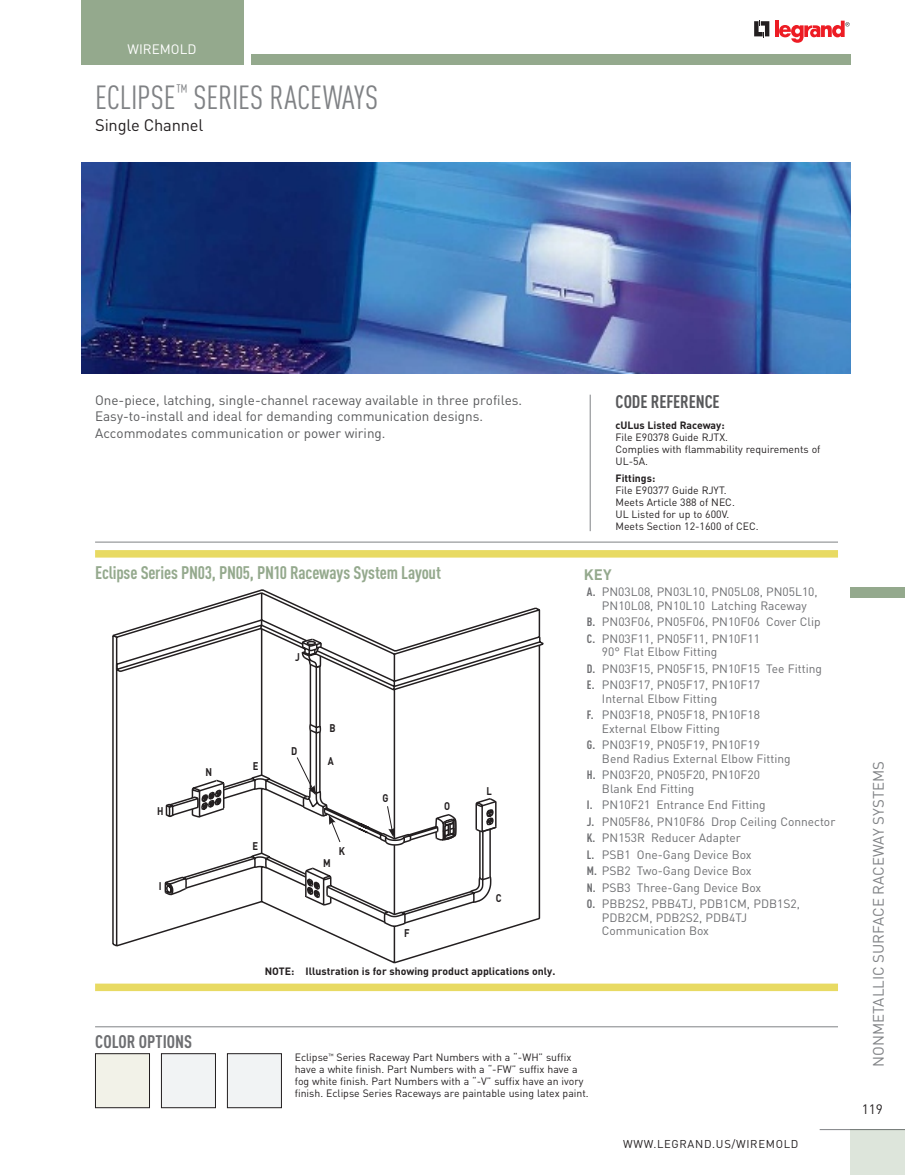
<style>
.page{position:relative;width:905px;height:1175px;background:#fff}
.page>*{position:absolute;margin:0;border:0;box-sizing:border-box;transform-origin:0 0}
.t1{font:condensed 33px "DIN Pro";letter-spacing:-.005em;color:#808285}
.t2{font:700 condensed 18px "DIN Pro";letter-spacing:-.01em;color:#94a98d}
.t3{font:700 condensed 18px "DIN Pro";letter-spacing:-.005em;color:#58595b}
.t4{font:700 condensed 18px "DIN Pro";color:#6d6e71}
.t5{font:16.5px "DIN Pro";letter-spacing:-.01em;color:#231f20}
.t6{font:15px "DIN Pro";color:#808285}
.t7{font:700 15px "DIN Pro";color:#94a98d}
.t8{font:13.5px/16.5px "DIN Pro";color:#58595b}
.t9{font:13.5px "DIN Pro";color:#fff}
.t10{font:13.5px "DIN Pro";color:#231f20}
.t11{font:12px/16.5px "DIN Pro";color:#6d6e71}
.t12{font:11.25px "DIN Pro";letter-spacing:.06em;color:#231f20}
.t13{font:700 10.95px "DIN Pro";color:#231f20;scale:.85 1}
.t14{font:10.5px/12px "DIN Pro";color:#231f20}
.t15{font:700 10.5px "DIN Pro";color:#231f20}
.s1{font-weight:700;font-stretch:condensed}
</style>
<div class="page">
<div style="left:850px;top:587px;width:54px;height:11px;background:#94a98d"></div>
<div style="left:850px;top:1129px;width:54px;height:45px;background:#dde5db"></div>
<hr style="left:819px;top:1129px;width:85px;height:1px;background:#808285">
<svg style="left:775px;top:21px;width:3px;height:16px"></svg>
<svg style="left:779px;top:21px;width:70px;height:22px"></svg>
<svg style="left:754px;top:20px;width:15px;height:18px"></svg>
<div style="left:251px;top:54px;width:599px;height:11px;background:#94a98d"></div>
<div style="left:81px;top:0;width:162px;height:65px;background:#94a98d"></div>
<svg style="left:112px;top:589px;width:432px;height:374px"></svg>
<svg style="left:492px;top:722px;width:6px;height:171px"></svg>
<svg style="left:163px;top:638px;width:329px;height:288px"></svg>
<svg style="left:164px;top:637px;width:292px;height:261px"></svg>
<hr style="left:95px;top:542px;width:743px;height:1px;background:#808285">
<img style="left:81px;top:162px;width:769px;height:211px">
<hr style="left:590px;top:394px;width:1px;height:137px;background:#808285">
<div style="left:95px;top:550px;width:743px;height:7px;background:#e8da63"></div>
<hr style="left:95px;top:1026px;width:743px;height:1px;background:#808285">
<div style="left:95px;top:1053px;width:54px;height:54px;background:#f2f2e8"></div>
<div style="left:95px;top:1053px;width:55px;height:55px;border:1px solid #231f20"></div>
<div style="left:161px;top:1053px;width:54px;height:54px;background:#f1f3f4"></div>
<div style="left:161px;top:1053px;width:55px;height:55px;border:1px solid #231f20"></div>
<div style="left:227px;top:1053px;width:54px;height:54px;background:#f1f3f4"></div>
<div style="left:227px;top:1053px;width:55px;height:55px;border:1px solid #231f20"></div>
<div style="left:95px;top:983px;width:743px;height:8px;background:#e8da63"></div>
<p class="t9" style="left:128px;top:40px;width:70px">WIREMOLD</p>
<h1 class="t1" style="left:95px;top:78px;width:284px">ECLIPSE<sup>™</sup> SERIES RACEWAYS</h1>
<h3 class="t5" style="left:95px;top:114px;width:110px">single Channel</h3>
<p class="t8" style="left:95px;top:391px;width:428px">One-piece, latching, single-channel raceway available in three profiles.<br>Easy-to-install and ideal for demanding communication designs.<br>Accommodates communication or power wiring.</p>
<h2 class="t3" style="left:615px;top:391px;width:106px">CODE REFERENCE</h2>
<p class="t15" style="left:615px;top:418px;width:111px">cULus Listed Raceway:</p>
<p class="t14" style="left:615px;top:431px;width:206px">File E90378 Guide RJTX.<br>Complies with flammability requirements of uL-5A.</p>
<p class="t15" style="left:615px;top:471px;width:41px">Fittings:</p>
<p class="t14" style="left:615px;top:484px;width:145px">File E90377 Guide RJYT.<br>Meets Article 388 of NEC.<br>uL Listed for up to 600V.<br>Meets section 12-1600 of CEC.</p>
<h2 class="t2" style="left:95px;top:561px;width:347px">Eclipse Series PN03, PN05, PN10 Raceways System Layout</h2>
<p class="t7" style="left:584px;top:564px;width:29px">KEY</p>
<p class="t11" style="left:587px;top:584px;width:232px;line-height:13.5px;text-align:center"><span class="s1">A.</span> PN03L08, PN03L10, PN05L08, PN05L10,<br>PN10L08, PN10L10 Latching Raceway</p>
<p class="t11" style="left:587px;top:613px;width:235px"><span class="s1">B.</span> PN03F06, PN05F06, PN10F06 Cover Clip<br><span class="s1">C.</span> PN03F11, PN05F11, PN10F11</p>
<p class="t11" style="left:587px;top:643px;width:236px;text-indent:15px">90° Flat Elbow Fitting<br><span class="s1">D.</span> PN03F15, PN05F15, PN10F15 Tee Fitting<br><span class="s1">E.</span> PN03F17, PN05F17, PN10F17</p>
<p class="t11" style="left:587px;top:689px;width:174px;text-indent:15px">Internal Elbow Fitting<br><span class="s1">F.</span> PN03F18, PN05F18, PN10F18</p>
<p class="t11" style="left:587px;top:719px;width:174px;text-indent:15px">External Elbow Fitting<br><span class="s1">G.</span> PN03F19, PN05F19, PN10F19</p>
<p class="t11" style="left:587px;top:749px;width:205px;text-indent:15px">Bend Radius External Elbow Fitting<br><span class="s1">H.</span> PN03F20, PN05F20, PN10F20</p>
<p class="t11" style="left:587px;top:779px;width:250px;text-indent:15px">Blank End Fitting<br><span class="s1">I.</span> PN10F21 Entrance End Fitting<br><span class="s1">J.</span> PN05F86, PN10F86 Drop Ceiling Connector<br><span class="s1">K.</span> PN153R Reducer Adapter<br><span class="s1">L.</span> PsB1 One-Gang Device Box<br><span class="s1">M.</span> PsB2 Two-Gang Device Box<br><span class="s1">N.</span> PsB3 Three-Gang Device Box<br><span class="s1">O.</span> PBB2s2, PBB4TJ, PDB1CM, PDB1s2,</p>
<p class="t11" style="left:602px;top:910px;width:147px;line-height:13.5px">PDB2CM, PDB2s2, PDB4TJ<br>Communication Box</p>
<p class="t13" style="left:295px;top:650px;width:7px">J</p>
<p class="t13" style="left:329px;top:720px;width:9px">B</p>
<p class="t13" style="left:328px;top:753px;width:9px">A</p>
<p class="t13" style="left:291px;top:743px;width:9px">D</p>
<p class="t13" style="left:253px;top:758px;width:8px">E</p>
<p class="t13" style="left:205px;top:764px;width:9px">N</p>
<p class="t13" style="left:486px;top:783px;width:8px">L</p>
<p class="t13" style="left:382px;top:790px;width:9px">G</p>
<p class="t13" style="left:444px;top:798px;width:9px">O</p>
<p class="t13" style="left:157px;top:804px;width:9px">H</p>
<p class="t13" style="left:252px;top:838px;width:8px">E</p>
<p class="t13" style="left:339px;top:843px;width:9px">K</p>
<p class="t13" style="left:323px;top:855px;width:10px">M</p>
<p class="t13" style="left:159px;top:878px;width:5px">I</p>
<p class="t13" style="left:496px;top:890px;width:8px">C</p>
<p class="t13" style="left:404px;top:925px;width:8px">F</p>
<h2 class="t4" style="left:95px;top:1030px;width:98px">COLOR OPTIONS</h2>
<p class="t15" style="left:265px;top:964px;width:292px">NOTE: Illustration is for showing product applications only.</p>
<p class="t14" style="left:295px;top:1051px;width:295px">Eclipse<sup>™</sup> series Raceway Part Numbers with a “-wH” suffix have a white finish. Part Numbers with a “-Fw” suffix have a fog white finish. Part Numbers with a “-V” suffix have an ivory finish. Eclipse series Raceways are paintable using latex paint.</p>
<p class="t12" style="left:623px;top:1135px;width:177px">www.LEGRAND.us/WIREMOLD</p>
<p class="t6" style="left:868px;top:1066px;width:307px;rotate:-90deg">NONMETALLIC SURFACE RACEWAY SYSTEMS</p>
<p class="t10" style="left:861px;top:1099px;width:23px">119</p>
</div>
